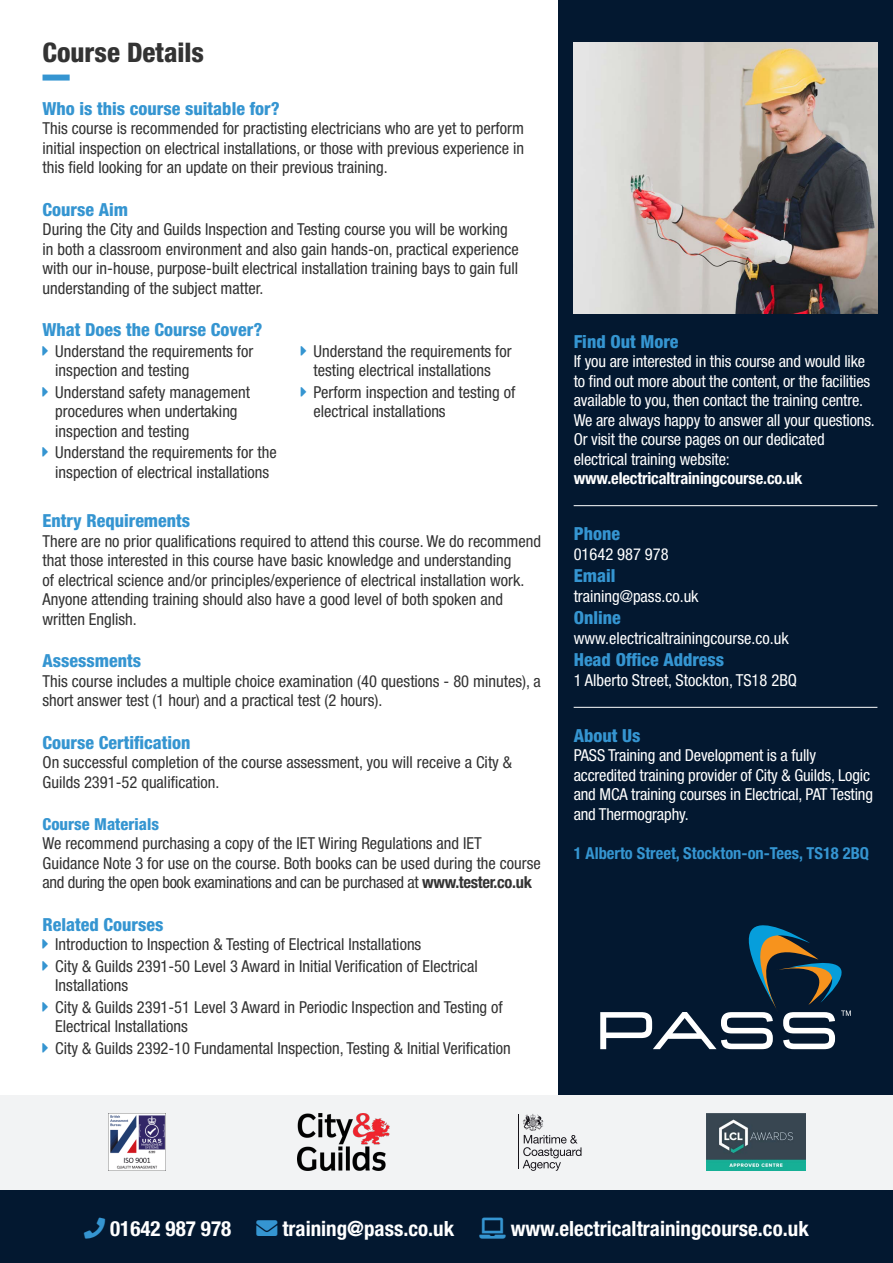
<style>
.page{position:relative;width:893px;height:1263px;background:#fff}
.page>*{position:absolute;margin:0;border:0;box-sizing:border-box;transform-origin:0 0}
.t1{font:800 condensed 27px "Helvetica Neue LT Pro";color:#333}
.t2{font:700 condensed 21px "Helvetica Neue LT Pro";color:#fff}
.t3{font:800 condensed 18px "Helvetica Neue LT Pro";color:#3595d1}
.t4{font:condensed 16.5px/19.5px "Helvetica Neue LT Pro";color:#333}
.t5{font:condensed 16.5px/19.5px "Helvetica Neue LT Pro";letter-spacing:-.01em;color:#fff}
.t6{font:700 condensed 16.5px "Helvetica Neue LT Pro";color:#3595d1}
.t7{font:700 condensed 16.5px "Helvetica Neue LT Pro";letter-spacing:-.01em;color:#fff}
.t8{font:800 condensed 16.5px "Helvetica Neue LT Pro";color:#3595d1}
.s1{color:#3595d1}
.s2{font-weight:700}
</style>
<div class="page">
<div style="left:558px;top:0;width:335px;height:1095px;background:#031830"></div>
<div style="left:43px;top:75px;width:27px;height:6px;background:#3595d1"></div>
<img style="left:574px;top:43px;width:303px;height:270px">
<div style="left:0;top:1190px;width:893px;height:73px;background:#031830"></div>
<svg style="left:600px;top:925px;width:251px;height:124px"></svg>
<hr style="left:574px;top:505px;width:303px;height:1px;background:#fff">
<hr style="left:574px;top:707px;width:303px;height:1px;background:#fff">
<div style="left:0;top:1095px;width:893px;height:95px;background:#f2f3f4"></div>
<img style="left:297px;top:1114px;width:92px;height:57px">
<hr style="left:518px;top:1114px;width:1px;height:54px;background:#17141a">
<svg style="left:523px;top:1114px;width:58px;height:57px"></svg>
<img style="left:109px;top:1114px;width:57px;height:57px">
<img style="left:706px;top:1114px;width:99px;height:57px">
<p class="t1" style="left:43px;top:35px;width:163px">Course Details</p>
<p class="t3" style="left:43px;top:97px;width:239px">Who is this course suitable for?</p>
<p class="t4" style="left:43px;top:118px;width:483px;text-align:justify">This course is recommended for practisting electricians who are yet to perform initial inspection on electrical installations, or those with previous experience in this field looking for an update on their previous training.</p>
<p class="t3" style="left:43px;top:198px;width:87px">Course Aim</p>
<p class="t4" style="left:43px;top:220px;width:478px">During the City and Guilds Inspection and Testing course you will be working in both a classroom environment and also gain hands-on, practical experience with our in-house, purpose-built electrical installation training bays to gain full understanding of the subject matter.</p>
<p class="t3" style="left:43px;top:319px;width:221px">What Does the Course Cover?</p>
<p class="t4" style="left:55px;top:341px;width:200px;text-indent:-13px"><span class="s1">➔</span> Understand the requirements for inspection and testing</p>
<p class="t4" style="left:55px;top:382px;width:196px;text-indent:-13px"><span class="s1">➔</span> Understand safety management procedures when undertaking inspection and testing</p>
<p class="t4" style="left:43px;top:443px;width:236px;text-align:center"><span class="s1">➔</span> Understand the requirements for the inspection of electrical installations</p>
<p class="t4" style="left:301px;top:341px;width:212px;text-align:center"><span class="s1">➔</span> Understand the requirements for testing electrical installations</p>
<p class="t4" style="left:314px;top:382px;width:203px;text-indent:-13px"><span class="s1">➔</span> Perform inspection and testing of electrical installations</p>
<p class="t3" style="left:43px;top:510px;width:149px">Entry Requirements</p>
<p class="t4" style="left:43px;top:531px;width:500px">There are no prior qualifications required to attend this course. We do recommend that those interested in this course have basic knowledge and understanding<br>of electrical science and/or principles/experience of electrical installation work.<br>Anyone attending training should also have a good level of both spoken and written English.</p>
<p class="t3" style="left:43px;top:650px;width:100px">Assessments</p>
<p class="t4" style="left:43px;top:671px;width:500px">This course includes a multiple choice examination (40 questions - 80 minutes), a short answer test (1 hour) and a practical test (2 hours).</p>
<p class="t3" style="left:43px;top:731px;width:150px">Course Certification</p>
<p class="t4" style="left:43px;top:753px;width:471px">On successful completion of the course assessment, you will receive a City &amp;<br>Guilds 2391-52 qualification.</p>
<p class="t8" style="left:43px;top:813px;width:118px">Course Materials</p>
<p class="t4" style="left:43px;top:833px;width:500px">We recommend purchasing a copy of the IET Wiring Regulations and IET<br>Guidance Note 3 for use on the course. Both books can be used during the course and during the open book examinations and can be purchased at <span class="s2">www.tester.co.uk</span></p>
<p class="t3" style="left:43px;top:913px;width:123px">Related Courses</p>
<p class="t4" style="left:43px;top:934px;width:380px"><span class="s1">➔</span> Introduction to Inspection &amp; Testing of Electrical Installations</p>
<p class="t4" style="left:55px;top:956px;width:424px;text-indent:-13px"><span class="s1">➔</span> City &amp; Guilds 2391-50 Level 3 Award in Initial Verification of Electrical<br>Installations</p>
<p class="t4" style="left:55px;top:997px;width:449px;text-indent:-13px"><span class="s1">➔</span> City &amp; Guilds 2391-51 Level 3 Award in Periodic Inspection and Testing of<br>Electrical Installations</p>
<p class="t4" style="left:43px;top:1038px;width:470px"><span class="s1">➔</span> City &amp; Guilds 2392-10 Fundamental Inspection, Testing &amp; Initial Verification</p>
<p class="t3" style="left:574px;top:330px;width:106px">Find Out More</p>
<p class="t5" style="left:574px;top:351px;width:303px">If you are interested in this course and would like to find out more about the content, or the facilities available to you, then contact the training centre.<br>We are always happy to answer all your questions.<br>Or visit the course pages on our dedicated electrical training website:</p>
<p class="t7" style="left:574px;top:468px;width:230px">www.electricaltrainingcourse.co.uk</p>
<p class="t3" style="left:574px;top:523px;width:48px">Phone</p>
<p class="t5" style="left:574px;top:544px;width:97px">01642 987 978</p>
<p class="t3" style="left:574px;top:565px;width:43px">Email</p>
<p class="t5" style="left:574px;top:586px;width:126px">training@pass.co.uk</p>
<p class="t3" style="left:574px;top:607px;width:49px">Online</p>
<p class="t5" style="left:574px;top:628px;width:217px">www.electricaltrainingcourse.co.uk</p>
<p class="t3" style="left:574px;top:649px;width:152px">Head Office Address</p>
<p class="t5" style="left:574px;top:670px;width:225px">1 Alberto Street, Stockton, TS18 2BQ</p>
<p class="t3" style="left:574px;top:724px;width:68px">About Us</p>
<p class="t5" style="left:574px;top:746px;width:301px">PASS Training and Development is a fully accredited training provider of City &amp; Guilds, Logic and MCA training courses in Electrical, PAT Testing and Thermography.</p>
<p class="t6" style="left:574px;top:843px;width:297px">1 Alberto Street, Stockton-on-Tees, TS18 2BQ</p>
<p class="t2" style="left:110px;top:1215px;width:346px">01642 987 978 <span class="s1">→</span> training@pass.co.uk</p>
<p class="t2" style="left:511px;top:1215px;width:300px">www.electricaltrainingcourse.co.uk</p>
</div>
